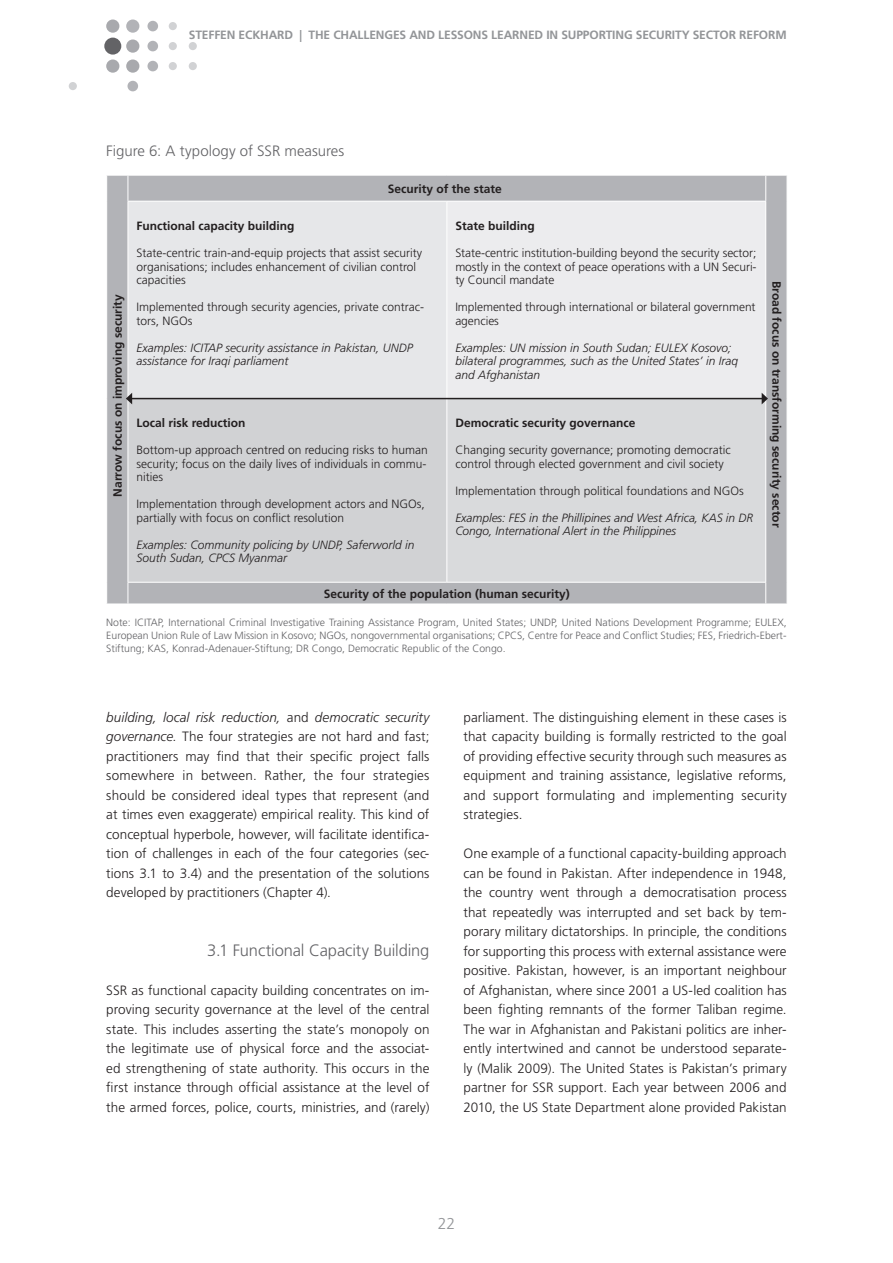
<style>
.page{position:relative;width:893px;height:1263px;background:#fff}
.page>*{position:absolute;margin:0;border:0;box-sizing:border-box;transform-origin:0 0}
.t1{font:300 16.5px "Frutiger LT Pro";letter-spacing:-.01em;color:#636366}
.t2{font:300 15.75px "Frutiger LT Pro";color:#939598}
.t3{font:300 15px "Frutiger LT Pro";letter-spacing:-.005em;color:#636366}
.t4{font:300 13.5px/19.5px "Frutiger LT Pro";letter-spacing:.005em;color:#231f20;text-align:justify}
.t5{font:300 12px/13.5px "Frutiger LT Pro";color:#231f20}
.t6{font:italic 300 12px/13.5px "Frutiger LT Pro";color:#231f20}
.t7{font:700 12px "Frutiger LT Pro";color:#231f20}
.t8{font:700 12px "Frutiger LT Pro";letter-spacing:-.01em;color:#939598}
.t9{font:300 10.5px/12.6px "Frutiger LT Pro";color:#636366;text-align:justify}
.s1{font-style:italic}
</style>
<div class="page">
<div style="left:104px;top:38px;width:17px;height:17px;background:#636366;border-radius:50%"></div>
<div style="left:69px;top:82px;width:8px;height:8px;background:#d1d2d4;border-radius:50%"></div>
<div style="left:127px;top:81px;width:11px;height:10px;background:#b2b3b7;border-radius:50%"></div>
<div style="left:169px;top:22px;width:8px;height:8px;background:#d1d2d4;border-radius:50%"></div>
<div style="left:147px;top:21px;width:11px;height:10px;background:#b2b3b7;border-radius:50%"></div>
<div style="left:189px;top:42px;width:8px;height:8px;background:#d1d2d4;border-radius:50%"></div>
<div style="left:169px;top:42px;width:8px;height:8px;background:#d1d2d4;border-radius:50%"></div>
<div style="left:147px;top:41px;width:11px;height:10px;background:#b2b3b7;border-radius:50%"></div>
<div style="left:189px;top:62px;width:8px;height:8px;background:#d1d2d4;border-radius:50%"></div>
<div style="left:169px;top:62px;width:8px;height:8px;background:#d1d2d4;border-radius:50%"></div>
<div style="left:147px;top:61px;width:11px;height:10px;background:#b2b3b7;border-radius:50%"></div>
<div style="left:126px;top:20px;width:13px;height:13px;background:#b2b3b7;border-radius:50%"></div>
<div style="left:106px;top:20px;width:13px;height:13px;background:#a8a9ad;border-radius:50%"></div>
<div style="left:126px;top:39px;width:13px;height:14px;background:#a8a9ad;border-radius:50%"></div>
<div style="left:126px;top:59px;width:13px;height:14px;background:#a8a9ad;border-radius:50%"></div>
<div style="left:106px;top:59px;width:13px;height:14px;background:#a8a9ad;border-radius:50%"></div>
<div style="left:107px;top:176px;width:680px;height:428px;background:#b2b3b7"></div>
<div style="left:128px;top:201px;width:319px;height:197px;background:#e6e7e9"></div>
<div style="left:447px;top:201px;width:319px;height:197px;background:#ececee"></div>
<div style="left:128px;top:398px;width:319px;height:184px;background:#d1d2d4"></div>
<div style="left:447px;top:398px;width:319px;height:184px;background:#d9dadc"></div>
<hr style="left:128px;top:201px;width:319px;height:1px;background:#fff">
<hr style="left:447px;top:201px;width:319px;height:1px;background:#fff">
<hr style="left:128px;top:582px;width:319px;height:1px;background:#fff">
<hr style="left:447px;top:582px;width:319px;height:1px;background:#fff">
<svg style="left:107px;top:175px;width:22px;height:26px"></svg>
<svg style="left:765px;top:175px;width:22px;height:26px"></svg>
<hr style="left:128px;top:202px;width:1px;height:196px;background:#fff">
<hr style="left:446px;top:202px;width:1px;height:196px;background:#fff">
<hr style="left:765px;top:202px;width:1px;height:196px;background:#fff">
<hr style="left:128px;top:399px;width:1px;height:183px;background:#fff">
<hr style="left:446px;top:399px;width:1px;height:183px;background:#fff">
<hr style="left:765px;top:399px;width:1px;height:183px;background:#fff">
<svg style="left:107px;top:582px;width:22px;height:22px"></svg>
<svg style="left:765px;top:582px;width:22px;height:22px"></svg>
<hr style="left:131px;top:398px;width:631px;height:1px;background:#231f20">
<svg style="left:762px;top:393px;width:6px;height:11px"></svg>
<svg style="left:126px;top:393px;width:6px;height:11px"></svg>
<p class="t8" style="left:189px;top:28px;width:599px">Steffen Eckhard | The Challenges and Lessons Learned in Supporting Security Sector Reform</p>
<p class="t3" style="left:106px;top:142px;width:239px">Figure 6: A typology of SSR measures</p>
<p class="t7" style="left:388px;top:181px;width:116px">Security of the state</p>
<p class="t7" style="left:110px;top:496px;width:204px;rotate:-90deg">Narrow focus on improving security</p>
<p class="t7" style="left:136px;top:219px;width:160px">Functional capacity building</p>
<p class="t5" style="left:136px;top:246px;width:287px">State-centric train-and-equip projects that assist security organisations; includes enhancement of civilian control capacities</p>
<p class="t5" style="left:136px;top:300px;width:289px">Implemented through security agencies, private contrac&shy;tors, NGOs</p>
<p class="t6" style="left:136px;top:341px;width:278px">Examples: ICITAP security assistance in Pakistan, UNDP assistance for Iraqi parliament</p>
<p class="t7" style="left:136px;top:416px;width:111px">Local risk reduction</p>
<p class="t5" style="left:136px;top:443px;width:293px;text-align:justify">Bottom-up approach centred on reducing risks to human security; focus on the daily lives of individuals in commu&shy;nities</p>
<p class="t5" style="left:136px;top:497px;width:290px">Implementation through development actors and NGOs, partially with focus on conflict resolution</p>
<p class="t6" style="left:136px;top:538px;width:280px">Examples: Community policing by UNDP, Saferworld in<br>South Sudan, CPCS Myanmar</p>
<p class="t7" style="left:455px;top:219px;width:81px">State building</p>
<p class="t5" style="left:455px;top:246px;width:303px;text-align:justify">State-centric institution-building beyond the security sector; mostly in the context of peace operations with a UN Securi&shy;ty Council mandate</p>
<p class="t5" style="left:455px;top:300px;width:302px">Implemented through international or bilateral government agencies</p>
<p class="t6" style="left:455px;top:341px;width:284px">Examples: UN mission in South Sudan; EULEX Kosovo; bilateral programmes, such as the United States’ in Iraq and Afghanistan</p>
<p class="t7" style="left:455px;top:416px;width:182px">Democratic security governance</p>
<p class="t5" style="left:455px;top:443px;width:277px">Changing security governance; promoting democratic control through elected government and civil society</p>
<p class="t5" style="left:455px;top:484px;width:290px">Implementation through political foundations and NGOs</p>
<p class="t6" style="left:455px;top:511px;width:299px">Examples: FES in the Phillipines and West Africa, KAS in DR<br>Congo, International Alert in the Philippines</p>
<p class="t7" style="left:324px;top:586px;width:248px">Security of the population (human security)</p>
<p class="t7" style="left:784px;top:281px;width:248px;rotate:90deg">Broad focus on transforming security sector</p>
<p class="t9" style="left:106px;top:617px;width:682px">Note: ICITAP, International Criminal Investigative Training Assistance Program, United States; UNDP, United Nations Development Programme; EULEX, European Union Rule of Law Mission in Kosovo; NGOs, nongovernmental organisations; CPCS, Centre for Peace and Conflict Studies; FES, Friedrich-Ebert-Stiftung; KAS, Konrad-Adenauer-Stiftung; DR Congo, Democratic Republic of the Congo.</p>
<p class="t4" style="left:106px;top:707px;width:325px"><span class="s1">building, local risk reduction,</span> and <span class="s1">democratic security governance.</span> The four strategies are not hard and fast; practitioners may find that their specific project falls somewhere in between. Rather, the four strategies should be considered ideal types that represent (and at times even exaggerate) empirical reality. This kind of conceptual hyperbole, however, will facilitate identifica&shy;tion of challenges in each of the four categories (sec&shy;tions 3.1 to 3.4) and the presentation of the solutions developed by practitioners (Chapter 4).</p>
<p class="t1" style="left:207px;top:940px;width:224px">3.1 Functional Capacity Building</p>
<p class="t4" style="left:106px;top:980px;width:325px">SSR as functional capacity building concentrates on im&shy;proving security governance at the level of the central state. This includes asserting the state’s monopoly on the legitimate use of physical force and the associat&shy;ed strengthening of state authority. This occurs in the first instance through official assistance at the level of the armed forces, police, courts, ministries, and (rarely)</p>
<p class="t4" style="left:463px;top:707px;width:325px">parliament. The distinguishing element in these cases is that capacity building is formally restricted to the goal of providing effective security through such measures as equipment and training assistance, legislative reforms, and support formulating and implementing security strategies.</p>
<p class="t4" style="left:463px;top:844px;width:325px">One example of a functional capacity-building approach can be found in Pakistan. After independence in 1948, the country went through a democratisation process that repeatedly was interrupted and set back by tem&shy;porary military dictatorships. In principle, the conditions for supporting this process with external assistance were positive. Pakistan, however, is an important neighbour of Afghanistan, where since 2001 a US-led coalition has been fighting remnants of the former Taliban regime.<br>The war in Afghanistan and Pakistani politics are inher&shy;ently intertwined and cannot be understood separate&shy;ly (Malik 2009). The United States is Pakistan’s primary partner for SSR support. Each year between 2006 and 2010, the US State Department alone provided Pakistan</p>
<p class="t2" style="left:438px;top:1214px;width:19px">22</p>
</div>
